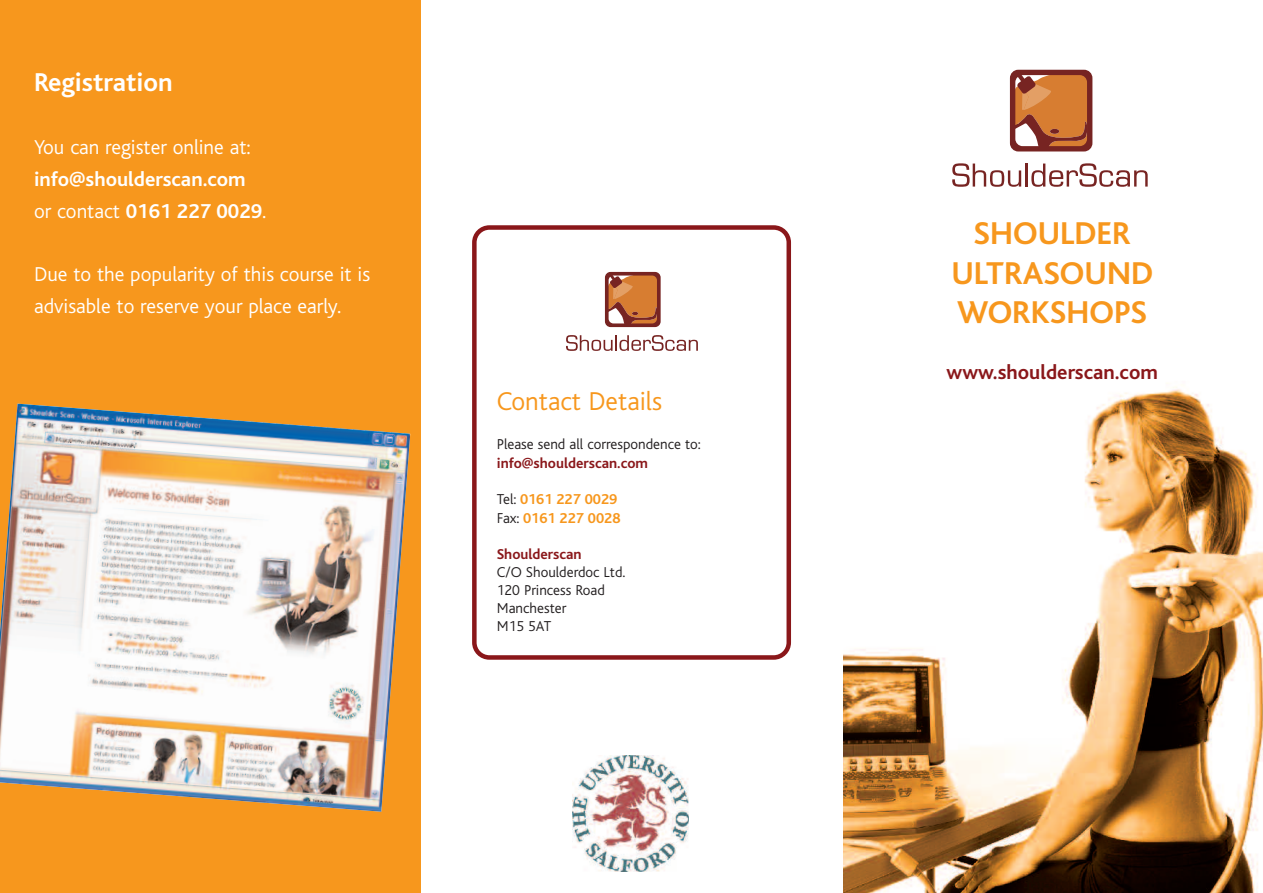
<style>
.page{position:relative;width:1263px;height:893px;background:#fff}
.page>*{position:absolute;margin:0;border:0;box-sizing:border-box;transform-origin:0 0}
.t1{font:700 33px/39.6px "Bliss";color:#f7971d;text-align:center}
.t2{font:300 27px "Bliss";color:#f7971d}
.t3{font:700 27px "Bliss";color:#fff}
.t4{font:300 21px/31.8px "Bliss";color:#fff}
.t5{font:700 21px/31.8px "Bliss";color:#fff}
.t6{font:700 21px "Bliss";color:#8a171a}
.t7{font:300 15px/18px "Bliss";color:#231f20}
.t8{font:700 15px "Bliss";color:#8a171a}
.t9{font:700 15px/18.5px "Bliss";color:#f7971d}
.s1{font-weight:300}
.s2{font-weight:300;color:#231f20}
</style>
<div class="page">
<div style="left:1px;top:0;width:420px;height:893px;background:#f7971d"></div>
<img style="left:843px;top:383px;width:420px;height:510px">
<svg style="left:472px;top:225px;width:319px;height:435px"></svg>
<svg style="left:1010px;top:70px;width:82px;height:81px;background:#b86a40"></svg>
<svg style="left:952px;top:163px;width:69px;height:24px"></svg>
<hr style="left:1025px;top:164px;width:3px;height:23px;background:#772422">
<svg style="left:1031px;top:163px;width:117px;height:24px"></svg>
<svg style="left:605px;top:272px;width:56px;height:55px;background:#b86a41"></svg>
<svg style="left:566px;top:335px;width:132px;height:16px"></svg>
<img style="left:0;top:404px;width:410px;height:408px">
<img style="left:572px;top:755px;width:117px;height:116px">
<p class="t3" style="left:34px;top:71px;width:140px">Registration</p>
<p class="t4" style="left:34px;top:133px;width:218px">You can register online at:</p>
<p class="t5" style="left:34px;top:165px;width:234px">info@shoulderscan.com <span class="s1">or contact</span> 0161 227 0029<span class="s1">.</span></p>
<p class="t4" style="left:34px;top:261px;width:338px">Due to the popularity of this course it is advisable to reserve your place early.</p>
<p class="t2" style="left:497px;top:393px;width:167px">Contact Details</p>
<p class="t7" style="left:497px;top:437px;width:205px">Please send all correspondence to:</p>
<p class="t8" style="left:497px;top:457px;width:153px">info@shoulderscan.com</p>
<p class="t9" style="left:497px;top:492px;width:125px"><span class="s2">Tel:</span> 0161 227 0029<br><span class="s2">Fax:</span> 0161 227 0028</p>
<p class="t8" style="left:497px;top:549px;width:86px">Shoulderscan</p>
<p class="t7" style="left:497px;top:565px;width:130px">C/O Shoulderdoc Ltd.<br>120 Princess Road<br>Manchester<br>M15 5AT</p>
<h1 class="t1" style="left:951px;top:217px;width:203px">SHOULDER<br>ULTRASOUND<br>WORKSHOPS</h1>
<p class="t6" style="left:946px;top:364px;width:213px">www.shoulderscan.com</p>
</div>
